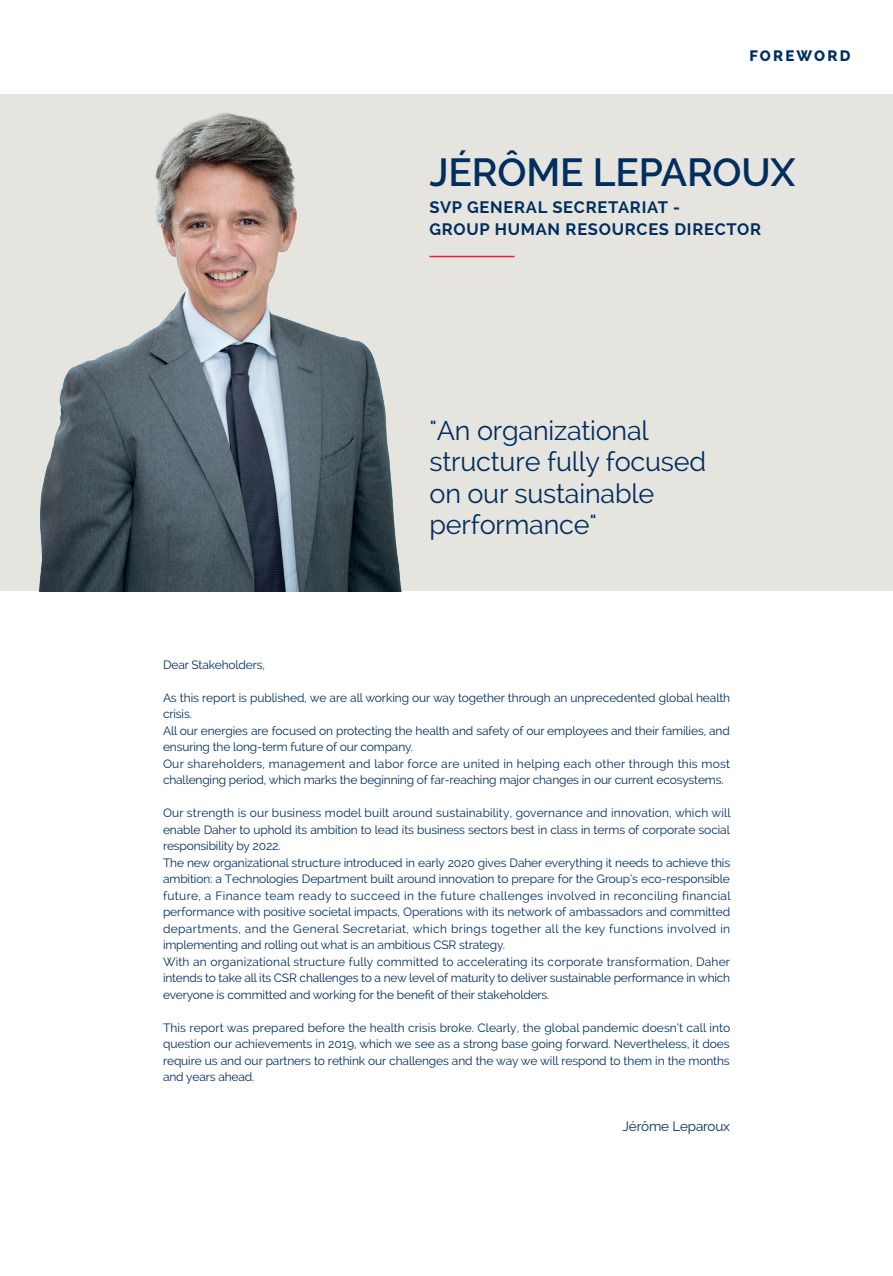
<style>
.page{position:relative;width:893px;height:1276px;background:#fff}
.page>*{position:absolute;margin:0;border:0;box-sizing:border-box;transform-origin:0 0}
.t1{font:600 39px "Raleway";letter-spacing:-.005em;color:#002e5e}
.t2{font:27px/31.5px "Raleway";letter-spacing:-.01em;color:#002e5e}
.t3{font:700 16.5px/22.5px "Raleway";letter-spacing:.045em;color:#002e5e}
.t4{font:800 15px "Raleway";letter-spacing:.145em;color:#002e5e}
.t5{font:13.5px "Raleway";letter-spacing:-.015em;color:#002e5e}
.t6{font:12px/16.5px "Raleway";letter-spacing:-.01em;color:#002e5e}
</style>
<div class="page">
<div style="left:0;top:95px;width:893px;height:496px;background:#e6e4df"></div>
<hr style="left:429px;top:256px;width:85px;height:1px;background:#ed1a40">
<img style="left:0;top:94px;width:469px;height:497px">
<p class="t4" style="left:749px;top:47px;width:102px">FOREWORD</p>
<h1 class="t1" style="left:429px;top:150px;width:367px">JÉRÔME LEPAROUX</h1>
<h3 class="t3" style="left:429px;top:196px;width:333px">SVP GENERAL SECRETARIAT -<br>GROUP HUMAN RESOURCES DIRECTOR</h3>
<h2 class="t2" style="left:429px;top:414px;width:278px">"An organizational structure fully focused on our sustainable performance"</h2>
<p class="t6" style="left:163px;top:656px;width:103px">Dear Stakeholders,</p>
<p class="t6" style="left:163px;top:689px;width:569px">As this report is published, we are all working our way together through an unprecedented global health crisis.<br>All our energies are focused on protecting the health and safety of our employees and their families, and ensuring the long-term future of our company.<br>Our shareholders, management and labor force are united in helping each other through this most challenging period, which marks the beginning of far-reaching major changes in our current ecosystems.</p>
<p class="t6" style="left:163px;top:805px;width:569px">Our strength is our business model built around sustainability, governance and innovation, which will enable Daher to uphold its ambition to lead its business sectors best in class in terms of corporate social responsibility by 2022.<br>The new organizational structure introduced in early 2020 gives Daher everything it needs to achieve this ambition: a Technologies Department built around innovation to prepare for the Group’s eco-responsible future, a Finance team ready to succeed in the future challenges involved in reconciling financial performance with positive societal impacts, Operations with its network of ambassadors and committed departments, and the General Secretariat, which brings together all the key functions involved in implementing and rolling out what is an ambitious CSR strategy.<br>With an organizational structure fully committed to accelerating its corporate transformation, Daher intends to take all its CSR challenges to a new level of maturity to deliver sustainable performance in which everyone is committed and working for the benefit of their stakeholders.</p>
<p class="t6" style="left:163px;top:1019px;width:569px;text-align:justify">This report was prepared before the health crisis broke. Clearly, the global pandemic doesn’t call into question our achievements in 2019, which we see as a strong base going forward. Nevertheless, it does require us and our partners to rethink our challenges and the way we will respond to them in the months and years ahead.</p>
<p class="t5" style="left:623px;top:1118px;width:109px">Jérôme Leparoux</p>
</div>
